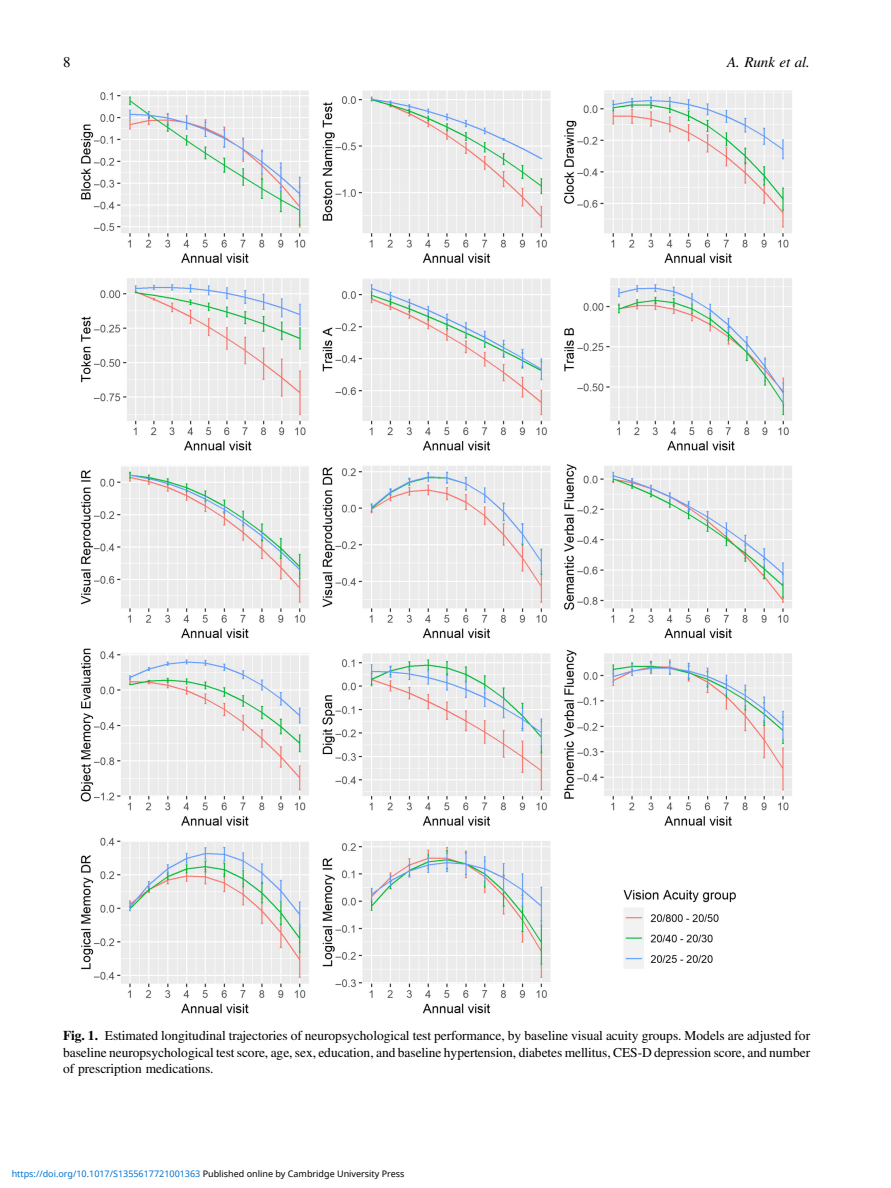
<style>
.page{position:relative;width:891px;height:1188px;background:#fff}
.page>*{position:absolute;margin:0;border:0;box-sizing:border-box;transform-origin:0 0}
.t1{font:15px "Adv O Tb 4 af 3 d 5 d.I";color:#000}
.t2{font:15px "Adv O Tf 9433 e 2 d";color:#000}
.t3{font:13.5px/16.5px "Adv O Tf 9433 e 2 d";color:#000;text-align:justify}
.t4{font:9px "Noto Sans";color:#0172cf}
.s1{font-family:"Adv OT9 d 60 b 855.B"}
.s2{color:#000}
</style>
<div class="page">
<img style="left:81px;top:91px;width:711px;height:922px">
<p class="t2" style="left:63px;top:57px;width:9px">8</p>
<p class="t1" style="left:727px;top:57px;width:84px">A. Runk et al.</p>
<p class="t3" style="left:63px;top:1029px;width:748px"><span class="s1">Fig. 1.</span> Estimated longitudinal trajectories of neuropsychological test performance, by baseline visual acuity groups. Models are adjusted for baseline neuropsychological test score, age, sex, education, and baseline hypertension, diabetes mellitus, CES-D depression score, and number of prescription medications.</p>
<p class="t4" style="left:12px;top:1168px;width:394px">https://doi.org/10.1017/S1355617721001363 <span class="s2">Published online by Cambridge University Press</span></p>
</div>
